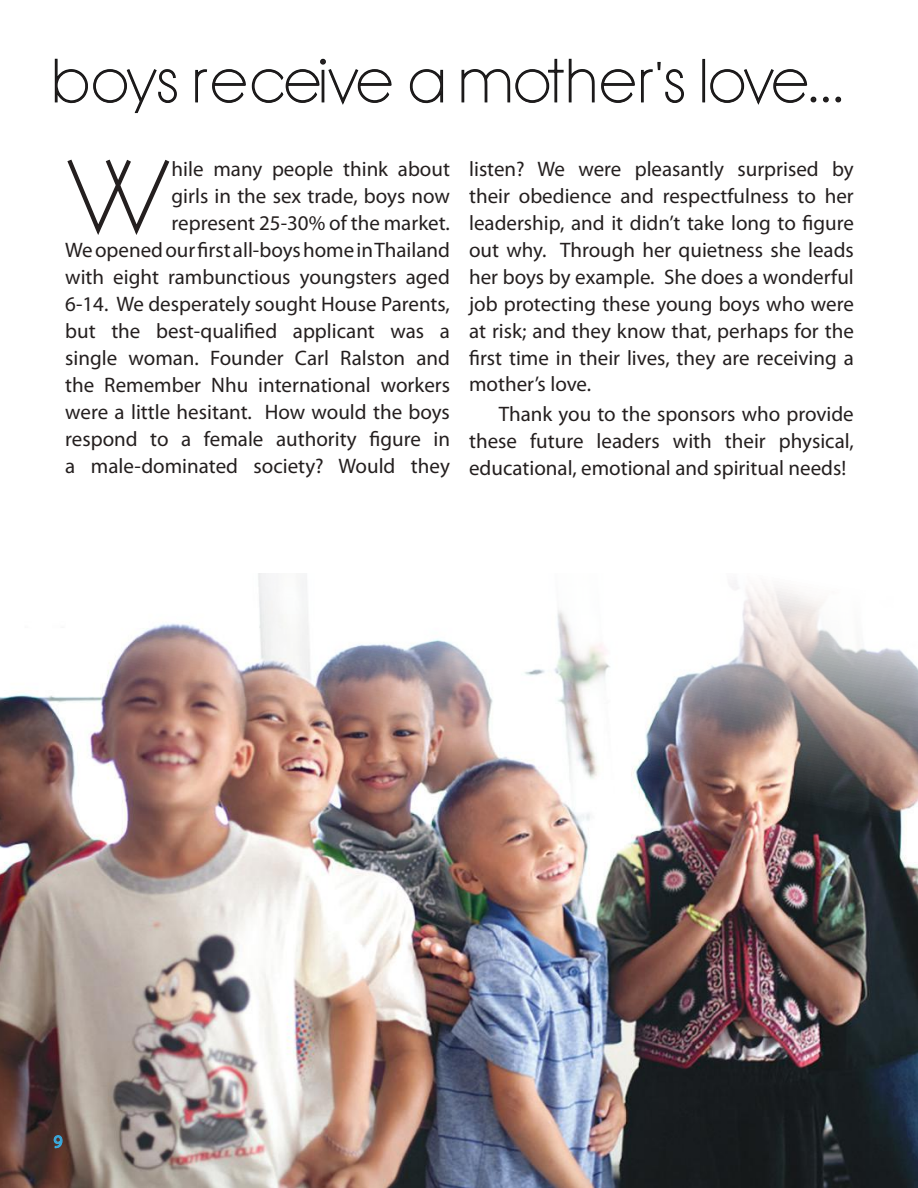
<style>
.page{position:relative;width:918px;height:1188px;background:#fff}
.page>*{position:absolute;margin:0;border:0;box-sizing:border-box;transform-origin:0 0}
.t1{font:92.25px "Bondoluo Peek";color:#241f1f}
.t2{font:21px/27px "Myriad Pro";color:#241f1f;text-align:justify}
.t3{font:18px "Myriad Pro";color:#3aaee3}
</style>
<div class="page">
<img style="left:0;top:574px;width:918px;height:614px">
<svg style="left:67px;top:159px;width:103px;height:76px"></svg>
<svg style="left:54px;top:58px;width:123px;height:56px"></svg>
<svg style="left:195px;top:58px;width:197px;height:47px"></svg>
<svg style="left:410px;top:69px;width:34px;height:35px"></svg>
<svg style="left:461px;top:58px;width:223px;height:45px"></svg>
<div style="left:702px;top:59px;width:3px;height:43px;border:2px solid #111213"></div>
<svg style="left:710px;top:69px;width:132px;height:36px"></svg>
<img style="left:917px;top:574px;width:1px;height:46px">
<svg style="left:53px;top:1135px;width:10px;height:13px"></svg>
<h1 class="t1" style="left:65px;top:132px;width:108px">W</h1>
<p class="t2" style="left:65px;top:155px;width:386px;text-align:right">hile many people think about<br>girls in the sex trade, boys now<br>represent 25-30% of the market.<br>We opened our first all-boys home in Thailand with eight rambunctious youngsters aged 6-14. We desperately sought House Parents, but the best-qualified applicant was a single woman. Founder Carl Ralston and the Remember Nhu international workers were a little hesitant. How would the boys respond to a female authority figure in a male-dominated society? Would they</p>
<p class="t2" style="left:469px;top:156px;width:386px">listen? We were pleasantly surprised by their obedience and respectfulness to her leadership, and it didn’t take long to figure out why. Through her quietness she leads her boys by example. She does a wonderful job protecting these young boys who were at risk; and they know that, perhaps for the first time in their lives, they are receiving a mother’s love.</p>
<p class="t2" style="left:469px;top:400px;width:386px;text-indent:30px">Thank you to the sponsors who provide these future leaders with their physical, educational, emotional and spiritual needs!</p>
<p class="t3" style="left:53px;top:1130px;width:11px">9</p>
</div>
